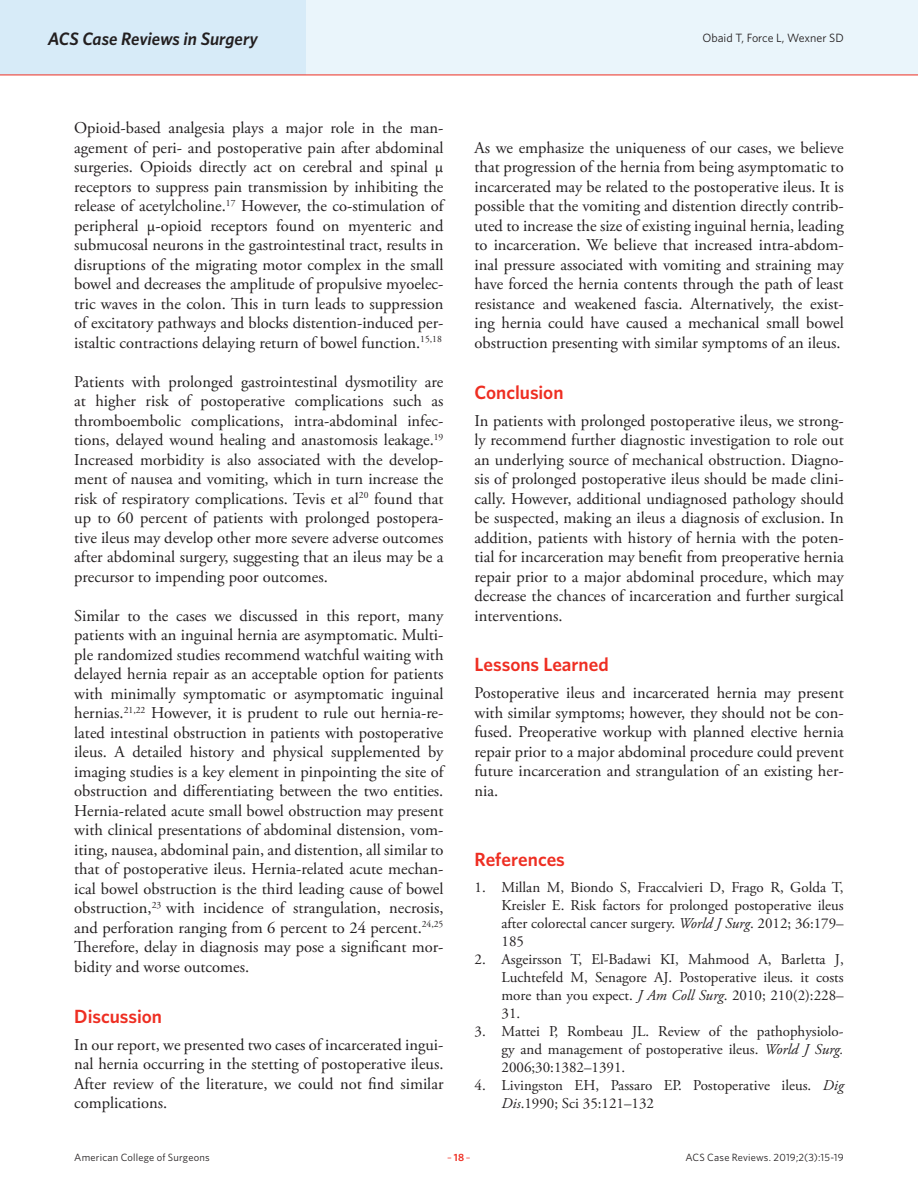
<style>
.page{position:relative;width:918px;height:1188px;background:#fff}
.page>*{position:absolute;margin:0;border:0;box-sizing:border-box;transform-origin:0 0}
.Article_Subhead{font:600 19.2px "Whitney";color:#ee2e22}
.t1{font:italic 600 18px "Whitney";letter-spacing:-.005em;color:#231f20}
.Article_Body_no_inde{font:16.5px/19.5px "Adobe Garamond Pro";color:#231f20;text-align:justify}
.t2{font:15px/18px "Adobe Garamond Pro";color:#231f20;text-align:justify}
.t3{font:12px "Whitney";color:#231f20}
.t4{font:10.5px "Whitney";letter-spacing:.015em;color:#231f20}
.t5{font:10.5px "Whitney";color:#ee2e22}
.s1{font-style:italic}
.s2{font-weight:600}
</style>
<div class="page">
<div style="left:0;top:0;width:918px;height:75px;background:#eaf5fb"></div>
<div style="left:0;top:0;width:306px;height:75px;background:#d7ebf8"></div>
<hr style="left:0;top:75px;width:918px;height:1px;background:#ee2e22">
<p class="t1" style="left:48px;top:26px;width:212px">ACS Case Reviews in Surgery</p>
<p class="t3" style="left:702px;top:30px;width:143px">Obaid T, Force L, Wexner SD</p>
<p class="Article_Body_no_inde" style="left:74px;top:119px;width:371px">Opioid-based analgesia plays a major role in the man&shy;agement of peri- and postoperative pain after abdominal surgeries. Opioids directly act on cerebral and spinal µ receptors to suppress pain transmission by inhibiting the release of acetylcholine.<sup>17</sup> However, the co-stimulation of peripheral μ-opioid receptors found on myenteric and submucosal neurons in the gastrointestinal tract, results in disruptions of the migrating motor complex in the small bowel and decreases the amplitude of propulsive myoelec&shy;tric waves in the colon. This in turn leads to suppression of excitatory pathways and blocks distention-induced per&shy;istaltic contractions delaying return of bowel function.<sup>15,18</sup></p>
<p class="Article_Body_no_inde" style="left:74px;top:373px;width:371px">Patients with prolonged gastrointestinal dysmotility are at higher risk of postoperative complications such as thromboembolic complications, intra-abdominal infec&shy;tions, delayed wound healing and anastomosis leakage.<sup>19<br></sup>Increased morbidity is also associated with the develop&shy;ment of nausea and vomiting, which in turn increase the risk of respiratory complications. Tevis et al<sup>20</sup> found that up to 60 percent of patients with prolonged postopera&shy;tive ileus may develop other more severe adverse outcomes after abdominal surgery, suggesting that an ileus may be a precursor to impending poor outcomes.</p>
<p class="Article_Body_no_inde" style="left:74px;top:607px;width:371px">Similar to the cases we discussed in this report, many patients with an inguinal hernia are asymptomatic. Multi&shy;ple randomized studies recommend watchful waiting with delayed hernia repair as an acceptable option for patients with minimally symptomatic or asymptomatic inguinal hernias.<sup>21,22</sup> However, it is prudent to rule out hernia-re&shy;lated intestinal obstruction in patients with postoperative ileus. A detailed history and physical supplemented by imaging studies is a key element in pinpointing the site of obstruction and differentiating between the two entities.<br>Hernia-related acute small bowel obstruction may present with clinical presentations of abdominal distension, vom&shy;iting, nausea, abdominal pain, and distention, all similar to that of postoperative ileus. Hernia-related acute mechan&shy;ical bowel obstruction is the third leading cause of bowel obstruction,<sup>23</sup> with incidence of strangulation, necrosis, and perforation ranging from 6 percent to 24 percent.<sup>24,25<br></sup>Therefore, delay in diagnosis may pose a significant mor&shy;bidity and worse outcomes.</p>
<p class="Article_Subhead" style="left:74px;top:1003px;width:89px">Discussion</p>
<p class="Article_Body_no_inde" style="left:74px;top:1035px;width:371px">In our report, we presented two cases of incarcerated ingui&shy;nal hernia occurring in the stetting of postoperative ileus.<br>After review of the literature, we could not find similar complications.</p>
<p class="Article_Body_no_inde" style="left:475px;top:139px;width:371px">As we emphasize the uniqueness of our cases, we believe that progression of the hernia from being asymptomatic to incarcerated may be related to the postoperative ileus. It is possible that the vomiting and distention directly contrib&shy;uted to increase the size of existing inguinal hernia, leading to incarceration. We believe that increased intra-abdom&shy;inal pressure associated with vomiting and straining may have forced the hernia contents through the path of least resistance and weakened fascia. Alternatively, the exist&shy;ing hernia could have caused a mechanical small bowel obstruction presenting with similar symptoms of an ileus.</p>
<p class="Article_Subhead" style="left:475px;top:379px;width:91px">Conclusion</p>
<p class="Article_Body_no_inde" style="left:475px;top:411px;width:371px">In patients with prolonged postoperative ileus, we strong&shy;ly recommend further diagnostic investigation to role out an underlying source of mechanical obstruction. Diagno&shy;sis of prolonged postoperative ileus should be made clini&shy;cally. However, additional undiagnosed pathology should be suspected, making an ileus a diagnosis of exclusion. In addition, patients with history of hernia with the poten&shy;tial for incarceration may benefit from preoperative hernia repair prior to a major abdominal procedure, which may decrease the chances of incarceration and further surgical interventions.</p>
<p class="Article_Subhead" style="left:475px;top:652px;width:136px">Lessons Learned</p>
<p class="Article_Body_no_inde" style="left:475px;top:684px;width:371px">Postoperative ileus and incarcerated hernia may present with similar symptoms; however, they should not be con&shy;fused. Preoperative workup with planned elective hernia repair prior to a major abdominal procedure could prevent future incarceration and strangulation of an existing her&shy;nia.</p>
<p class="Article_Subhead" style="left:475px;top:847px;width:92px">References</p>
<p class="t2" style="left:502px;top:879px;width:344px;text-indent:-27px">1. Millan M, Biondo S, Fraccalvieri D, Frago R, Golda T, Kreisler E. Risk factors for prolonged postoperative ileus after colorectal cancer surgery. <span class="s1">World J Surg</span>. 2012; 36:179– 185</p>
<p class="t2" style="left:502px;top:951px;width:344px;text-indent:-27px">2. Asgeirsson T, El-Badawi KI, Mahmood A, Barletta J, Luchtefeld M, Senagore AJ. Postoperative ileus. it costs more than you expect. <span class="s1">J Am Coll Surg</span>. 2010; 210(2):228– 31.</p>
<p class="t2" style="left:502px;top:1023px;width:344px;text-indent:-27px">3. Mattei P, Rombeau JL. Review of the pathophysiolo&shy;gy and management of postoperative ileus. <span class="s1">World J Surg.<br></span>2006;30:1382–1391.</p>
<p class="t2" style="left:502px;top:1077px;width:344px;text-indent:-27px">4. Livingston EH, Passaro EP. Postoperative ileus. <span class="s1">Dig<br>Dis</span>.1990; Sci 35:121–132</p>
<p class="t4" style="left:74px;top:1150px;width:137px">American College of Surgeons</p>
<p class="t5" style="left:447px;top:1150px;width:25px">–<span class="s2">18</span>–</p>
<p class="t4" style="left:685px;top:1150px;width:160px">ACS Case Reviews. 2019;2(3):15-19</p>
</div>
